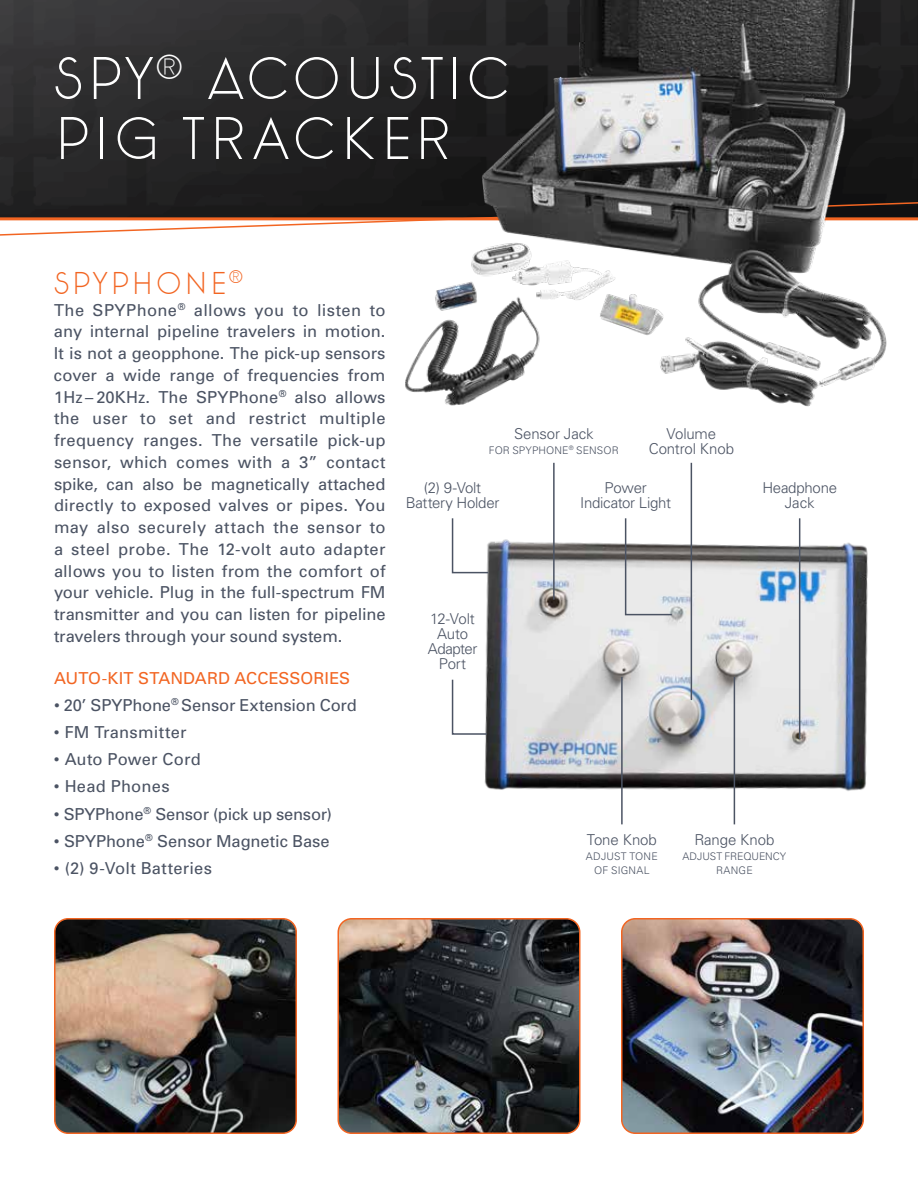
<style>
.page{position:relative;width:918px;height:1188px;background:#fff}
.page>*{position:absolute;margin:0;border:0;box-sizing:border-box;transform-origin:0 0}
.t1{font:200 60px/60px "phantom";letter-spacing:.075em;color:#fff}
.t2{font:200 31.5px "phantom";letter-spacing:.09em;color:#f26522}
.t3{font:16.5px/21.8px "Univers";letter-spacing:-.005em;color:#4b5363;text-align:justify}
.t4{font:16.5px "Univers";letter-spacing:.015em;color:#4b5363}
.t5{font:16.5px "Univers";letter-spacing:.005em;color:#f26522}
.t6{font:300 15px/15px "Univers";letter-spacing:-.015em;color:#4b5363;text-align:center}
.t7{font:300 10.5px/13.5px "Univers";letter-spacing:.01em;color:#4b5363;text-align:center}
</style>
<div class="page">
<img style="left:0;top:0;width:918px;height:201px">
<svg style="left:0;top:201px;width:918px;height:35px"></svg>
<hr style="left:0;top:217px;width:918px;height:3px;background:#f26522">
<img style="left:405px;top:0;width:482px;height:407px">
<img style="left:484px;top:518px;width:384px;height:292px">
<hr style="left:691px;top:463px;width:1px;height:237px;background:#4b5363">
<hr style="left:799px;top:518px;width:1px;height:221px;background:#4b5363">
<hr style="left:621px;top:677px;width:2px;height:147px;background:#4b5363">
<hr style="left:734px;top:677px;width:1px;height:147px;background:#4b5363">
<hr style="left:553px;top:463px;width:2px;height:137px;background:#4b5363">
<svg style="left:624px;top:518px;width:49px;height:98px"></svg>
<svg style="left:451px;top:518px;width:39px;height:56px"></svg>
<svg style="left:451px;top:678px;width:37px;height:58px"></svg>
<img style="left:56px;top:920px;width:239px;height:212px">
<div style="left:54px;top:918px;width:243px;height:216px;border:2px solid #f26522;border-radius:14px"></div>
<img style="left:338px;top:919px;width:242px;height:214px">
<div style="left:338px;top:918px;width:242px;height:216px;border:2px solid #f26522;border-radius:14px"></div>
<img style="left:623px;top:920px;width:239px;height:212px">
<div style="left:621px;top:918px;width:243px;height:216px;border:2px solid #f26522;border-radius:14px"></div>
<h1 class="t1" style="left:54px;top:48px;width:457px">SPY<sup>®</sup> ACOUSTIC<br>PIG TRACKER</h1>
<h2 class="t2" style="left:54px;top:265px;width:191px">SPYPHONE <sup>®</sup></h2>
<p class="t3" style="left:54px;top:299px;width:333px">The SPYPhone<sup>®</sup> allows you to listen to any internal pipeline travelers in motion.<br>It is not a geopphone. The pick-up sensors cover a wide range of frequencies from 1Hz– 20KHz. The SPYPhone<sup>®</sup> also allows the user to set and restrict multiple frequency ranges. The versatile pick-up sensor, which comes with a 3” contact spike, can also be magnetically attached directly to exposed valves or pipes. You may also securely attach the sensor to a steel probe. The 12-volt auto adapter allows you to listen from the comfort of your vehicle. Plug in the full-spectrum FM transmitter and you can listen for pipeline travelers through your sound system.</p>
<p class="t5" style="left:54px;top:668px;width:298px">AUTO-KIT STANDARD ACCESSORIES</p>
<p class="t3" style="left:54px;top:694px;width:304px">• 20’ SPYPhone<sup>®</sup> Sensor Extension Cord</p>
<p class="t3" style="left:54px;top:721px;width:134px">• FM Transmitter</p>
<p class="t3" style="left:54px;top:748px;width:148px">• Auto Power Cord</p>
<p class="t4" style="left:54px;top:776px;width:117px">• Head Phones</p>
<p class="t3" style="left:54px;top:803px;width:280px">• SPYPhone<sup>®</sup> Sensor (pick up sensor)</p>
<p class="t3" style="left:54px;top:830px;width:277px">• SPYPhone<sup>®</sup> Sensor Magnetic Base</p>
<p class="t4" style="left:54px;top:858px;width:160px">• (2) 9-Volt Batteries</p>
<p class="t6" style="left:514px;top:426px;width:81px">Sensor Jack</p>
<p class="t7" style="left:489px;top:443px;width:131px">FOR SPYPHONE<sup>®</sup> SENSOR</p>
<p class="t6" style="left:580px;top:480px;width:92px">Power<br>Indicator Light</p>
<p class="t6" style="left:649px;top:426px;width:87px">Volume<br>Control Knob</p>
<p class="t6" style="left:406px;top:480px;width:95px">(2) 9-Volt<br>Battery Holder</p>
<p class="t6" style="left:762px;top:480px;width:76px">Headphone<br>Jack</p>
<p class="t6" style="left:428px;top:611px;width:51px">12-Volt<br>Auto<br>Adapter<br>Port</p>
<p class="t6" style="left:587px;top:832px;width:71px">Tone Knob</p>
<p class="t7" style="left:586px;top:850px;width:73px">ADJUST TONE<br>OF SIGNAL</p>
<p class="t6" style="left:694px;top:832px;width:82px">Range Knob</p>
<p class="t7" style="left:683px;top:850px;width:105px">ADJUST FREQUENCY<br>RANGE</p>
</div>
